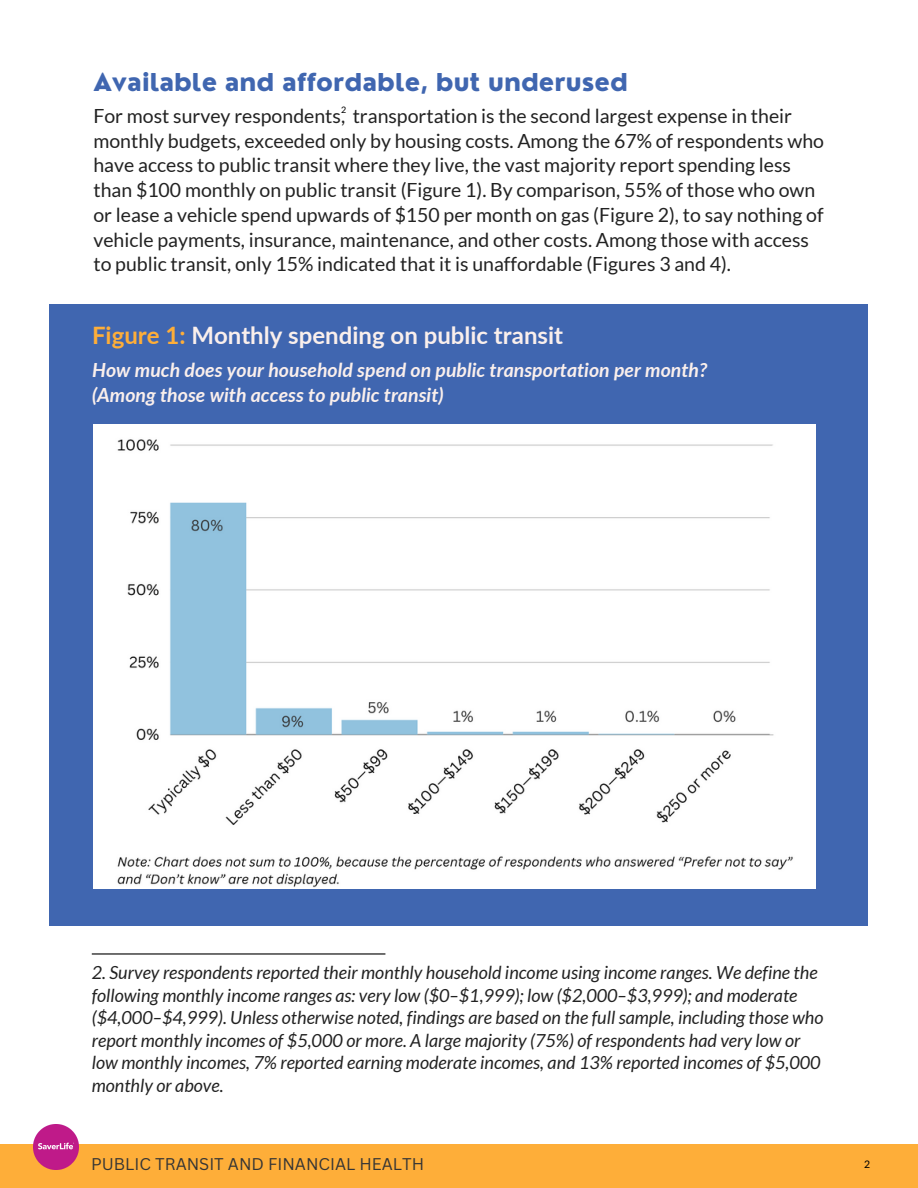
<style>
.page{position:relative;width:918px;height:1188px;background:#fff}
.page>*{position:absolute;margin:0;border:0;box-sizing:border-box;transform-origin:0 0}
.t1{font:700 24px "Lato";color:#faefec}
.t2{font:800 24px "Nourd";color:#4066b0}
.t3{font:19.5px/24.8px "Lato";color:#222}
.t4{font:italic 700 19.5px "Lato";color:#faefec}
.t5{font:italic 18px/22.5px "Lato";color:#222}
.t6{font:16.5px "Canva Sans";color:#353535}
.t7{font:10.5px "Lato";color:#000}
.t8{font:9px "Lato";color:#000}
.s1{color:#feae39}
</style>
<div class="page">
<div style="left:50px;top:304px;width:818px;height:621px;background:#4066b0"></div>
<hr style="left:92px;top:953px;width:293px;height:2px;background:#000">
<div style="left:0;top:1144px;width:918px;height:44px;background:#feae39"></div>
<img style="left:33px;top:1124px;width:45px;height:45px">
<img style="left:93px;top:424px;width:723px;height:465px">
<p class="t2" style="left:93px;top:67px;width:536px">Available and affordable, but underused</p>
<p class="t3" style="left:93px;top:103px;width:732px">For most survey respondents, transportation is the second largest expense in their monthly budgets, exceeded only by housing costs. Among the 67% of respondents who have access to public transit where they live, the vast majority report spending less than $100 monthly on public transit (Figure 1). By comparison, 55% of those who own or lease a vehicle spend upwards of $150 per month on gas (Figure 2), to say nothing of vehicle payments, insurance, maintenance, and other costs. Among those with access to public transit, only 15% indicated that it is unaffordable (Figures 3 and 4).</p>
<p class="t8" style="left:341px;top:104px;width:7px">2</p>
<p class="t1" style="left:92px;top:320px;width:473px"><span class="s1">Figure 1:</span> Monthly spending on public transit</p>
<p class="t4" style="left:92px;top:358px;width:617px">How much does your household spend on public transportation per month?</p>
<p class="t4" style="left:92px;top:383px;width:353px">(Among those with access to public transit)</p>
<p class="t5" style="left:92px;top:961px;width:733px">2. Survey respondents reported their monthly household income using income ranges. We define the following monthly income ranges as: very low ($0–$1,999); low ($2,000–$3,999); and moderate ($4,000–$4,999). Unless otherwise noted, findings are based on the full sample, including those who report monthly incomes of $5,000 or more. A large majority (75%) of respondents had very low or low monthly incomes, 7% reported earning moderate incomes, and 13% reported incomes of $5,000 monthly or above.</p>
<p class="t6" style="left:91px;top:1152px;width:335px">PUBLIC TRANSIT AND FINANCIAL HEALTH</p>
<p class="t7" style="left:864px;top:1157px;width:8px">2</p>
</div>
